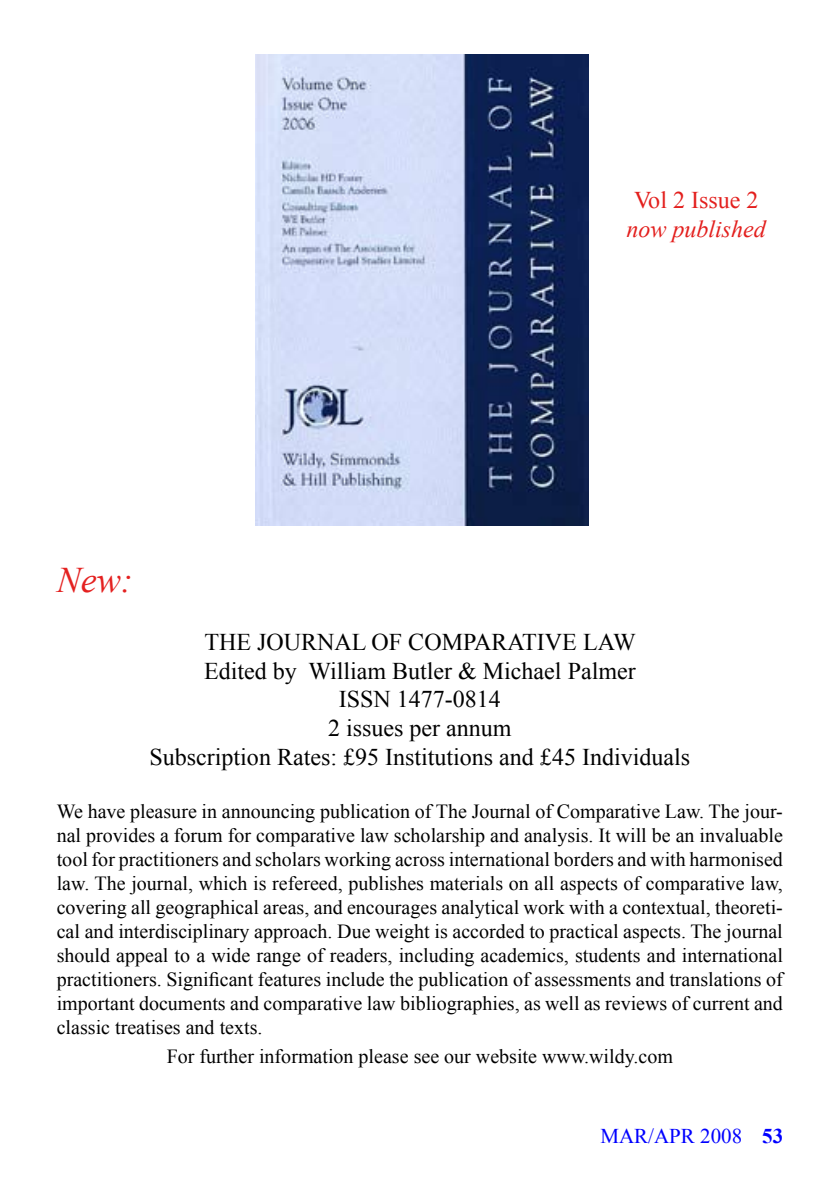
<style>
.page{position:relative;width:840px;height:1191px;background:#fff}
.page>*{position:absolute;margin:0;border:0;box-sizing:border-box;transform-origin:0 0}
.t1{font:italic 36px "Times New Roman";color:#e42120}
.t2{font:24px/28.8px "Times New Roman";color:#000;text-align:center}
.t3{font:italic 24px "Times New Roman";color:#e31f1d}
.t4{font:24px "Times New Roman";color:#e31f1d}
.t5{font:21px "Times New Roman";color:#00f}
.t6{font:20px/24px "Times New Roman";color:#000;text-align:justify}
.s1{font-weight:700}
</style>
<div class="page">
<img style="left:255px;top:55px;width:332px;height:470px">
<h1 class="t1" style="left:57px;top:555px;width:77px">New:</h1>
<p class="t4" style="left:633px;top:184px;width:126px">Vol 2 Issue 2</p>
<p class="t3" style="left:626px;top:212px;width:141px">now published</p>
<p class="t2" style="left:149px;top:627px;width:542px">THE JOURNAL OF COMPARATIVE LAW<br>Edited by William Butler &amp; Michael Palmer<br>ISSN 1477-0814<br>2 issues per annum<br>Subscription Rates: £95 Institutions and £45 Individuals</p>
<p class="t6" style="left:57px;top:799px;width:727px">We have pleasure in announcing publication of The Journal of Comparative Law. The jour&shy;nal provides a forum for comparative law scholarship and analysis. It will be an invaluable tool for practitioners and scholars working across international borders and with harmonised law. The journal, which is refereed, publishes materials on all aspects of comparative law, covering all geographical areas, and encourages analytical work with a contextual, theoreti&shy;cal and interdisciplinary approach. Due weight is accorded to practical aspects. The journal should appeal to a wide range of readers, including academics, students and international practitioners. Significant features include the publication of assessments and translations of important documents and comparative law bibliographies, as well as reviews of current and classic treatises and texts.</p>
<p class="t6" style="left:167px;top:1043px;width:507px">For further information please see our website www.wildy.com</p>
<p class="t5" style="left:600px;top:1122px;width:184px">MAR/APR 2008 <span class="s1">53</span></p>
</div>
